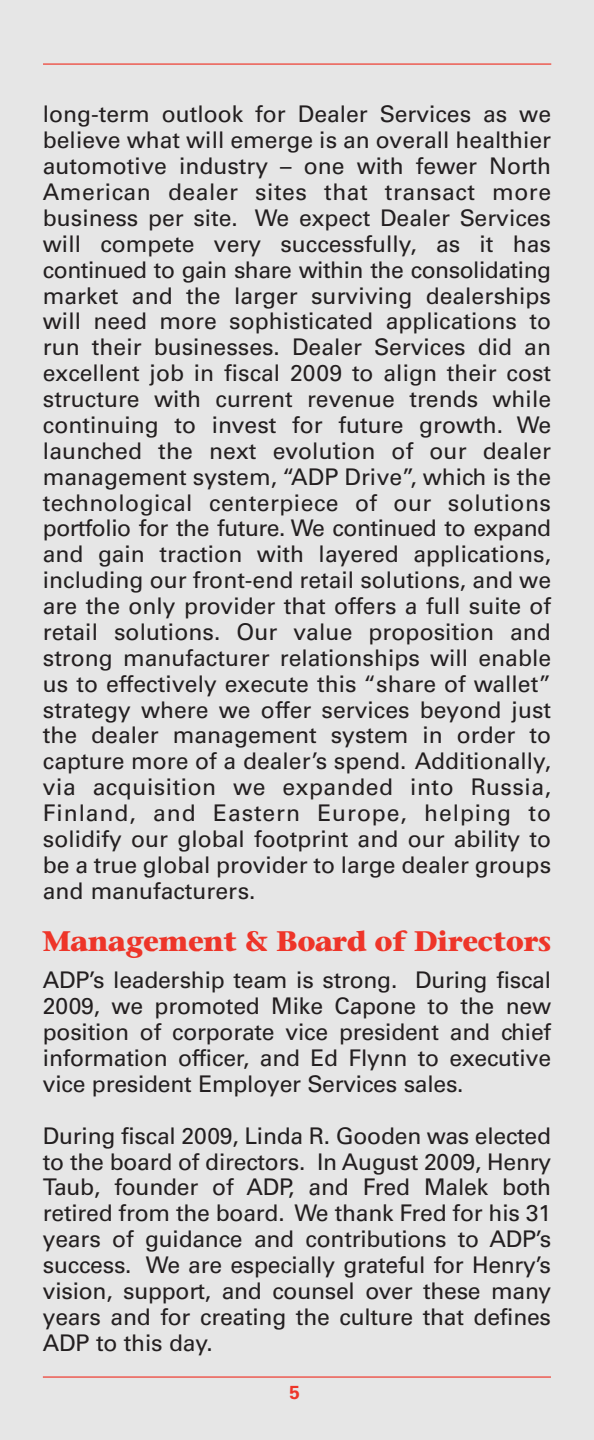
<style>
.page{position:relative;width:594px;height:1440px;background:#fff}
.page>*{position:absolute;margin:0;border:0;box-sizing:border-box;transform-origin:0 0}
.t1{font:28.2px "Stone Serif Bold+WJMGRX";letter-spacing:-.02em;color:#ee3529}
.t2{font:23px/25.8px "Univers+BNKVMM";letter-spacing:-.01em;color:#231f20;text-align:justify}
.t3{font:18.8px "Univers Bold+SBWAIH";color:#ee3529}
</style>
<div class="page">
<hr style="left:593px;top:0;width:1px;height:1440px;background:#000">
<div style="left:1px;top:0;width:592px;height:1440px;background:#e6e6e6"></div>
<hr style="left:43px;top:63px;width:508px;height:2px;background:#ee3529">
<hr style="left:43px;top:1376px;width:508px;height:2px;background:#ee3529">
<p class="t2" style="left:43px;top:103px;width:510px">long-term outlook for Dealer Services as we believe what will emerge is an overall healthier automotive industry – one with fewer North American dealer sites that transact more business per site. We expect Dealer Services will compete very successfully, as it has continued to gain share within the consolidating market and the larger surviving dealerships will need more sophisticated applications to run their businesses. Dealer Services did an excellent job in fiscal 2009 to align their cost structure with current revenue trends while continuing to invest for future growth. We launched the next evolution of our dealer management system, “ADP Drive”, which is the technological centerpiece of our solutions portfolio for the future. We continued to expand and gain traction with layered applications, including our front-end retail solutions, and we are the only provider that offers a full suite of retail solutions. Our value proposition and strong manufacturer relationships will enable us to effectively execute this “share of wallet” strategy where we offer services beyond just the dealer management system in order to capture more of a dealer’s spend. Additionally, via acquisition we expanded into Russia, Finland, and Eastern Europe, helping to solidify our global footprint and our ability to be a true global provider to large dealer groups and manufacturers.</p>
<p class="t1" style="left:43px;top:930px;width:510px">Management &amp; Board of Directors</p>
<p class="t2" style="left:43px;top:969px;width:510px">ADP’s leadership team is strong. During fiscal 2009, we promoted Mike Capone to the new position of corporate vice president and chief information officer, and Ed Flynn to executive vice president Employer Services sales.</p>
<p class="t2" style="left:43px;top:1125px;width:510px">During fiscal 2009, Linda R. Gooden was elected to the board of directors. In August 2009, Henry Taub, founder of ADP, and Fred Malek both retired from the board. We thank Fred for his 31 years of guidance and contributions to ADP’s success. We are especially grateful for Henry’s vision, support, and counsel over these many years and for creating the culture that defines ADP to this day.</p>
<p class="t3" style="left:289px;top:1386px;width:12px">5</p>
</div>
